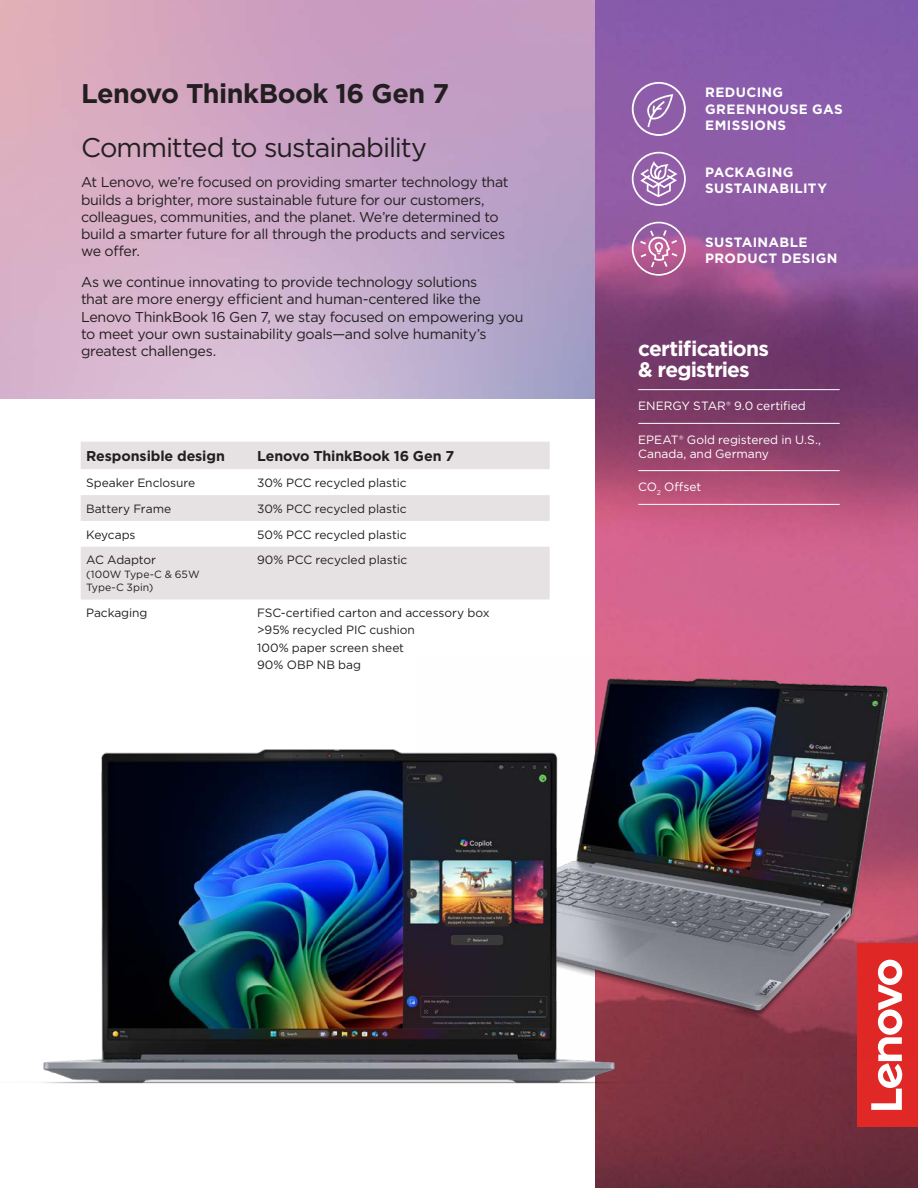
<style>
.page{position:relative;width:918px;height:1188px;background:#fff}
.page>*{position:absolute;margin:0;border:0;box-sizing:border-box;transform-origin:0 0}
.t1{font:27px "Gotham";letter-spacing:-.035em;color:#231f20}
.t2{font:700 27px "Gotham";letter-spacing:-.02em;color:#231f20}
.t3{font:700 21px/21px "Gotham";letter-spacing:-.04em;color:#fff}
.t4{font:14.25px/17.2px "Gotham";letter-spacing:-.02em;color:#231f20}
.t5{font:700 14.25px "Gotham";letter-spacing:-.005em;color:#231f20}
.t6{font:700 13.5px/16.5px "Gotham";letter-spacing:.03em;color:#fff}
.t7{font:12px/17.2px "Gotham";letter-spacing:-.005em;color:#231f20}
.t8{font:12px/13.5px "Gotham";letter-spacing:-.005em;color:#fff}
.t9{font:10.5px/13.5px "Gotham";color:#231f20}
</style>
<div class="page">
<img style="left:595px;top:0;width:323px;height:1188px">
<div style="left:81px;top:442px;width:469px;height:27px;background:#e6e2e4"></div>
<svg style="left:81px;top:495px;width:469px;height:105px;fill:#e6e2e4"></svg>
<div style="left:857px;top:943px;width:61px;height:184px;background:#e02826"></div>
<svg style="left:871px;top:1058px;width:31px;height:52px"></svg>
<svg style="left:632px;top:82px;width:54px;height:54px"></svg>
<svg style="left:632px;top:152px;width:54px;height:54px"></svg>
<svg style="left:632px;top:222px;width:54px;height:54px"></svg>
<hr style="left:638px;top:389px;width:202px;height:1px;background:#fff">
<hr style="left:638px;top:423px;width:202px;height:1px;background:#fff">
<hr style="left:638px;top:470px;width:202px;height:1px;background:#fff">
<hr style="left:638px;top:504px;width:202px;height:1px;background:#fff">
<img style="left:595px;top:657px;width:323px;height:401px">
<img style="left:42px;top:680px;width:630px;height:508px">
<p class="t2" style="left:81px;top:76px;width:370px">Lenovo ThinkBook 16 Gen 7</p>
<p class="t6" style="left:705px;top:84px;width:139px">REDUCING<br>GREENHOUSE GAS<br>EMISSIONS</p>
<p class="t6" style="left:705px;top:163px;width:123px">PACKAGING<br>SUSTAINABILITY</p>
<p class="t1" style="left:81px;top:130px;width:348px">Committed to sustainability</p>
<p class="t4" style="left:81px;top:173px;width:429px">At Lenovo, we’re focused on providing smarter technology that builds a brighter, more sustainable future for our customers, colleagues, communities, and the planet. We’re determined to build a smarter future for all through the products and services we offer.</p>
<p class="t4" style="left:81px;top:273px;width:444px">As we continue innovating to provide technology solutions<br>that are more energy efficient and human-centered like the Lenovo ThinkBook 16 Gen 7, we stay focused on empowering you to meet your own sustainability goals—and solve humanity’s greatest challenges.</p>
<p class="t6" style="left:705px;top:234px;width:134px">SUSTAINABLE<br>PRODUCT DESIGN</p>
<p class="t3" style="left:638px;top:337px;width:132px">certifications &amp; registries</p>
<p class="t8" style="left:638px;top:399px;width:169px">ENERGY STAR® 9.0 certified</p>
<p class="t8" style="left:638px;top:433px;width:184px">EPEAT® Gold registered in U.S.,<br>Canada, and Germany</p>
<p class="t8" style="left:638px;top:480px;width:64px">CO<sub>2</sub> Offset</p>
<p class="t5" style="left:86px;top:447px;width:140px">Responsible design</p>
<p class="t5" style="left:257px;top:447px;width:199px">Lenovo ThinkBook 16 Gen 7</p>
<p class="t7" style="left:86px;top:474px;width:111px">Speaker Enclosure</p>
<p class="t7" style="left:257px;top:474px;width:151px">30% PCC recycled plastic</p>
<p class="t7" style="left:86px;top:500px;width:87px">Battery Frame</p>
<p class="t7" style="left:257px;top:500px;width:151px">30% PCC recycled plastic</p>
<p class="t7" style="left:86px;top:525px;width:51px">Keycaps</p>
<p class="t7" style="left:257px;top:525px;width:151px">50% PCC recycled plastic</p>
<p class="t7" style="left:86px;top:551px;width:71px">AC Adaptor</p>
<p class="t9" style="left:86px;top:567px;width:115px">(100W Type-C &amp; 65W<br>Type-C 3pin)</p>
<p class="t7" style="left:257px;top:551px;width:152px">90% PCC recycled plastic</p>
<p class="t7" style="left:86px;top:604px;width:63px">Packaging</p>
<p class="t7" style="left:257px;top:604px;width:234px">FSC-certified carton and accessory box &gt;95% recycled PIC cushion<br>100% paper screen sheet<br>90% OBP NB bag</p>
</div>
